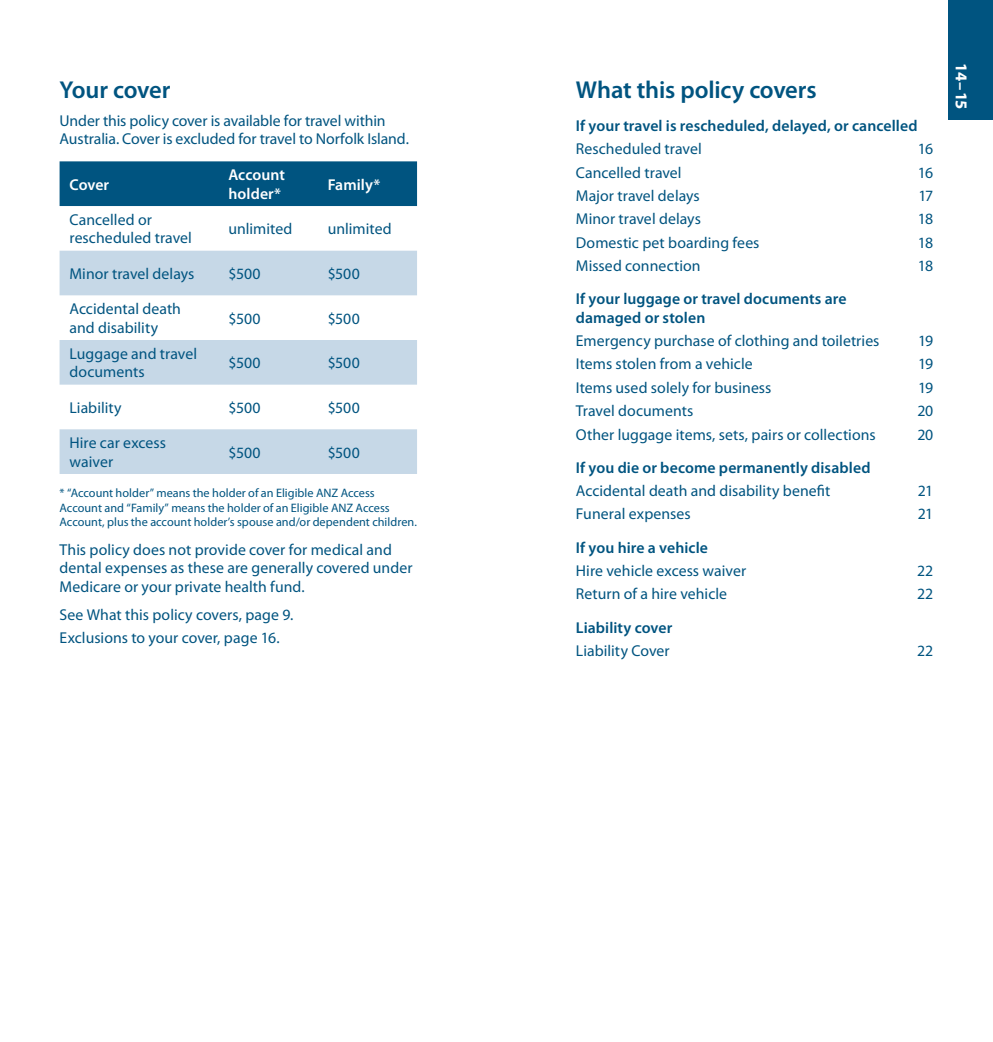
<style>
.page{position:relative;width:993px;height:1042px;background:#fff}
.page>*{position:absolute;margin:0;border:0;box-sizing:border-box;transform-origin:0 0}
.t1{font:600 24.5px "Myriad Pro";letter-spacing:-.01em;color:#005480}
.t2{font:700 16.62px "Myriad Pro";color:#fff}
.t3{font:15.75px/18.4px "Myriad Pro";color:#005480}
.t4{font:600 15.75px/18.4px "Myriad Pro";letter-spacing:.005em;color:#005480}
.t5{font:600 15.75px/18.4px "Myriad Pro";letter-spacing:.005em;color:#fff}
.t6{font:12.25px/14.9px "Myriad Pro";color:#005480}
</style>
<div class="page">
<div style="left:947px;top:0;width:45px;height:119px;background:#005480"></div>
<div style="left:60px;top:161px;width:357px;height:45px;background:#005480"></div>
<svg style="left:60px;top:251px;width:357px;height:223px;fill:#c6d8e7"></svg>
<h1 class="t1" style="left:60px;top:74px;width:112px">Your cover</h1>
<p class="t3" style="left:60px;top:111px;width:351px">Under this policy cover is available for travel within<br>Australia. Cover is excluded for travel to Norfolk Island.</p>
<p class="t5" style="left:69px;top:175px;width:41px">Cover</p>
<p class="t5" style="left:228px;top:166px;width:58px">Account holder*</p>
<p class="t5" style="left:327px;top:175px;width:54px">Family*</p>
<p class="t3" style="left:69px;top:210px;width:124px">Cancelled or rescheduled travel</p>
<p class="t3" style="left:228px;top:220px;width:65px">unlimited</p>
<p class="t3" style="left:327px;top:220px;width:65px">unlimited</p>
<p class="t3" style="left:69px;top:264px;width:126px">Minor travel delays</p>
<p class="t3" style="left:228px;top:264px;width:34px">$500</p>
<p class="t3" style="left:327px;top:264px;width:34px">$500</p>
<p class="t3" style="left:69px;top:300px;width:113px">Accidental death and disability</p>
<p class="t3" style="left:228px;top:309px;width:34px">$500</p>
<p class="t3" style="left:327px;top:309px;width:34px">$500</p>
<p class="t3" style="left:69px;top:344px;width:129px">Luggage and travel documents</p>
<p class="t3" style="left:228px;top:353px;width:34px">$500</p>
<p class="t3" style="left:327px;top:353px;width:34px">$500</p>
<p class="t3" style="left:69px;top:398px;width:54px">Liability</p>
<p class="t3" style="left:228px;top:398px;width:34px">$500</p>
<p class="t3" style="left:327px;top:398px;width:34px">$500</p>
<p class="t3" style="left:69px;top:434px;width:98px">Hire car excess waiver</p>
<p class="t3" style="left:228px;top:443px;width:34px">$500</p>
<p class="t3" style="left:327px;top:443px;width:34px">$500</p>
<p class="t6" style="left:60px;top:485px;width:359px">* “Account holder” means the holder of an Eligible ANZ Access<br>Account and “Family” means the holder of an Eligible ANZ Access<br>Account, plus the account holder’s spouse and/or dependent children.</p>
<p class="t3" style="left:60px;top:540px;width:354px">This policy does not provide cover for medical and dental expenses as these are generally covered under<br>Medicare or your private health fund.</p>
<p class="t3" style="left:60px;top:603px;width:235px;line-height:23.3px">See What this policy covers, page 9.<br>Exclusions to your cover, page 16.</p>
<h1 class="t1" style="left:575px;top:74px;width:242px">What this policy covers</h1>
<p class="t4" style="left:575px;top:116px;width:343px">If your travel is rescheduled, delayed, or cancelled</p>
<p class="t3" style="left:575px;top:140px;width:127px">Rescheduled travel</p>
<p class="t3" style="left:917px;top:140px;width:17px">16</p>
<p class="t3" style="left:575px;top:163px;width:107px">Cancelled travel</p>
<p class="t3" style="left:917px;top:163px;width:17px">16</p>
<p class="t3" style="left:575px;top:186px;width:125px">Major travel delays</p>
<p class="t3" style="left:918px;top:186px;width:17px">17</p>
<p class="t3" style="left:575px;top:210px;width:126px">Minor travel delays</p>
<p class="t3" style="left:917px;top:210px;width:17px">18</p>
<p class="t3" style="left:575px;top:233px;width:185px">Domestic pet boarding fees</p>
<p class="t3" style="left:917px;top:233px;width:17px">18</p>
<p class="t3" style="left:575px;top:256px;width:126px">Missed connection</p>
<p class="t3" style="left:917px;top:256px;width:17px">18</p>
<p class="t4" style="left:575px;top:289px;width:272px">If your luggage or travel documents are damaged or stolen</p>
<p class="t3" style="left:575px;top:331px;width:305px">Emergency purchase of clothing and toiletries</p>
<p class="t3" style="left:917px;top:331px;width:17px">19</p>
<p class="t3" style="left:575px;top:355px;width:178px">Items stolen from a vehicle</p>
<p class="t3" style="left:917px;top:355px;width:17px">19</p>
<p class="t3" style="left:575px;top:378px;width:197px">Items used solely for business</p>
<p class="t3" style="left:917px;top:378px;width:17px">19</p>
<p class="t3" style="left:575px;top:401px;width:119px">Travel documents</p>
<p class="t3" style="left:917px;top:401px;width:18px">20</p>
<p class="t3" style="left:575px;top:425px;width:301px">Other luggage items, sets, pairs or collections</p>
<p class="t3" style="left:917px;top:425px;width:18px">20</p>
<p class="t4" style="left:575px;top:458px;width:296px">If you die or become permanently disabled</p>
<p class="t3" style="left:575px;top:481px;width:256px">Accidental death and disability benefit</p>
<p class="t3" style="left:917px;top:481px;width:17px">21</p>
<p class="t3" style="left:575px;top:505px;width:116px">Funeral expenses</p>
<p class="t3" style="left:917px;top:505px;width:17px">21</p>
<p class="t4" style="left:575px;top:538px;width:134px">If you hire a vehicle</p>
<p class="t3" style="left:575px;top:561px;width:172px">Hire vehicle excess waiver</p>
<p class="t3" style="left:916px;top:561px;width:18px">22</p>
<p class="t3" style="left:575px;top:585px;width:153px">Return of a hire vehicle</p>
<p class="t3" style="left:916px;top:585px;width:18px">22</p>
<p class="t4" style="left:575px;top:618px;width:98px">Liability cover</p>
<p class="t3" style="left:575px;top:641px;width:95px">Liability Cover</p>
<p class="t3" style="left:916px;top:641px;width:18px">22</p>
<p class="t2" style="left:971px;top:63px;width:47px;rotate:90deg">14–15</p>
</div>
